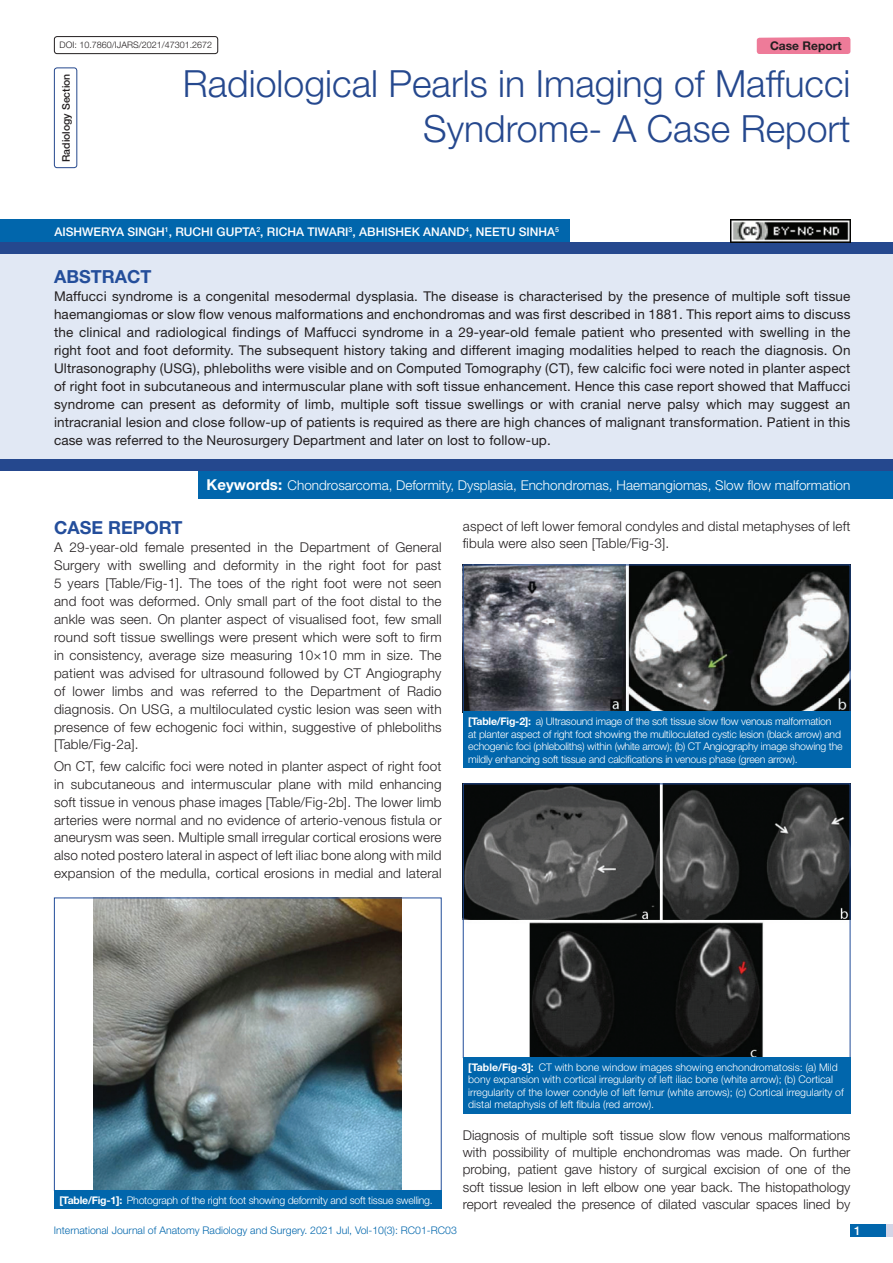
<style>
.page{position:relative;width:893px;height:1263px;background:#fff}
.page>*{position:absolute;margin:0;border:0;box-sizing:border-box;transform-origin:0 0}
.t1{font:300 37.5px/45px "Helvetica Neue";color:#25488e;text-align:right}
.Heading{font:700 18px "Helvetica Neue";color:#244e9b}
.Abstract_head{font:700 18px "Helvetica Neue";color:#244e9b}
.Body_text{font:300 13.5px/17.9px "Helvetica Neue";letter-spacing:.015em;color:#231f20;text-align:justify}
.Abstract_Text{font:13.5px/18px "Helvetica Neue";letter-spacing:.01em;color:#231f20;text-align:justify}
.Key_words{font:300 13.5px "Helvetica Neue";color:#fff}
.Author{font:500 12px "Helvetica Neue";color:#fff}
.t2{font:700 12px "Helvetica Neue";color:#231f20}
.TABLE_FIG{font:300 10.5px/12.6px "Helvetica Neue";letter-spacing:-.02em;color:#fff}
.TABLE_FIG-2{font:300 10.5px/12.6px "Helvetica Neue";color:#fff}
.t3{font:300 10.5px "Helvetica Neue";color:#0166ac}
.section{font:500 10.5px "Helvetica Neue";color:#231f20}
.t4{font:300 9px "Helvetica Neue";color:#231f20}
.s1{font-weight:700;font-size:15px}
.s2{font-weight:700}
</style>
<div class="page">
<div style="left:850px;top:1224px;width:43px;height:13px;background:#d3d5e7"></div>
<div style="left:850px;top:1224px;width:35px;height:13px;background:#0166ac"></div>
<div style="left:54px;top:68px;width:23px;height:100px;border:1px solid #25488e;border-radius:3px"></div>
<div style="left:757px;top:37px;width:93px;height:17px;background:#ee7b99"></div>
<div style="left:54px;top:36px;width:164px;height:18px;border:1px solid #231f20;border-radius:3px"></div>
<div style="left:0;top:242px;width:893px;height:12px;background:#25488e"></div>
<div style="left:0;top:459px;width:893px;height:12px;background:#25488e"></div>
<div style="left:0;top:219px;width:569px;height:23px;background:#0166ac"></div>
<div style="left:0;top:254px;width:893px;height:205px;background:#e1e8f4"></div>
<div style="left:198px;top:471px;width:695px;height:28px;background:#0166ac"></div>
<img style="left:94px;top:899px;width:308px;height:290px">
<div style="left:54px;top:897px;width:388px;height:294px;border:1px solid #214c99"></div>
<div style="left:54px;top:1190px;width:388px;height:19px;background:#0166ac"></div>
<img style="left:465px;top:566px;width:383px;height:144px">
<div style="left:463px;top:564px;width:387px;height:148px;border:1px solid #214c99"></div>
<div style="left:463px;top:711px;width:387px;height:57px;background:#0166ac"></div>
<img style="left:465px;top:785px;width:383px;height:271px">
<div style="left:463px;top:783px;width:387px;height:275px;border:1px solid #214c99"></div>
<div style="left:463px;top:1057px;width:387px;height:57px;background:#0166ac"></div>
<img style="left:730px;top:220px;width:120px;height:22px">
<p class="t4" style="left:60px;top:39px;width:154px">DOI: 10.7860/IJARS/2021/47301.2672</p>
<p class="t2" style="left:770px;top:38px;width:73px">Case Report</p>
<p class="section" style="left:60px;top:162px;width:90px;rotate:-90deg">Radiology Section</p>
<p class="t1" style="left:183px;top:60px;width:669px">Radiological Pearls in Imaging of Maffucci<br>Syndrome- A Case Report</p>
<p class="Author" style="left:54px;top:224px;width:506px">AISHWERYA SINGH<sup>1</sup>, RUCHI GUPTA<sup>2</sup>, RICHA TIWARI<sup>3</sup>, ABHISHEK ANAND<sup>4</sup>, NEETU SINHA<sup>5</sup></p>
<p class="Abstract_head" style="left:54px;top:265px;width:99px">ABSTRACT</p>
<p class="Abstract_Text" style="left:54px;top:286px;width:798px">Maffucci syndrome is a congenital mesodermal dysplasia. The disease is characterised by the presence of multiple soft tissue haemangiomas or slow flow venous malformations and enchondromas and was first described in 1881. This report aims to discuss the clinical and radiological findings of Maffucci syndrome in a 29-year-old female patient who presented with swelling in the right foot and foot deformity. The subsequent history taking and different imaging modalities helped to reach the diagnosis. On Ultrasonography (USG), phleboliths were visible and on Computed Tomography (CT), few calcific foci were noted in planter aspect of right foot in subcutaneous and intermuscular plane with soft tissue enhancement. Hence this case report showed that Maffucci syndrome can present as deformity of limb, multiple soft tissue swellings or with cranial nerve palsy which may suggest an intracranial lesion and close follow-up of patients is required as there are high chances of malignant transformation. Patient in this case was referred to the Neurosurgery Department and later on lost to follow-up.</p>
<p class="Key_words" style="left:207px;top:477px;width:645px"><span class="s1">Keywords:</span> Chondrosarcoma, Deformity, Dysplasia, Enchondromas, Haemangiomas, Slow flow malformation</p>
<p class="Heading" style="left:54px;top:517px;width:130px">CASE REPORT</p>
<p class="Body_text" style="left:54px;top:538px;width:389px">A 29-year-old female presented in the Department of General Surgery with swelling and deformity in the right foot for past 5 years [Table/Fig-1]. The toes of the right foot were not seen and foot was deformed. Only small part of the foot distal to the ankle was seen. On planter aspect of visualised foot, few small round soft tissue swellings were present which were soft to firm in consistency, average size measuring 10×10 mm in size. The patient was advised for ultrasound followed by CT Angiography of lower limbs and was referred to the Department of Radio diagnosis. On USG, a multiloculated cystic lesion was seen with presence of few echogenic foci within, suggestive of phleboliths [Table/Fig-2a].</p>
<p class="Body_text" style="left:54px;top:757px;width:389px">On CT, few calcific foci were noted in planter aspect of right foot in subcutaneous and intermuscular plane with mild enhancing soft tissue in venous phase images [Table/Fig-2b]. The lower limb arteries were normal and no evidence of arterio-venous fistula or aneurysm was seen. Multiple small irregular cortical erosions were also noted postero lateral in aspect of left iliac bone along with mild expansion of the medulla, cortical erosions in medial and lateral</p>
<p class="Body_text" style="left:463px;top:517px;width:389px;line-height:17.1px">aspect of left lower femoral condyles and distal metaphyses of left fibula were also seen [Table/Fig-3].</p>
<p class="TABLE_FIG" style="left:468px;top:715px;width:376px"><span class="s2">[Table/Fig-2]:</span> a) Ultrasound image of the soft tissue slow flow venous malformation<br>at planter aspect of right foot showing the multiloculated cystic lesion (black arrow) and echogenic foci (phleboliths) within (white arrow); (b) CT Angiography image showing the mildly enhancing soft tissue and calcifications in venous phase (green arrow).</p>
<p class="TABLE_FIG" style="left:59px;top:1193px;width:375px"><span class="s2">[Table/Fig-1]:</span> Photograph of the right foot showing deformity and soft tissue swelling.</p>
<p class="TABLE_FIG-2" style="left:468px;top:1060px;width:377px"><span class="s2">[Table/Fig-3]:</span> CT with bone window images showing enchondromatosis: (a) Mild bony expansion with cortical irregularity of left iliac bone (white arrow); (b) Cortical irregularity of the lower condyle of left femur (white arrows); (c) Cortical irregularity of distal metaphysis of left fibula (red arrow).</p>
<p class="Body_text" style="left:463px;top:1126px;width:389px;line-height:17.2px">Diagnosis of multiple soft tissue slow flow venous malformations with possibility of multiple enchondromas was made. On further probing, patient gave history of surgical excision of one of the soft tissue lesion in left elbow one year back. The histopathology report revealed the presence of dilated vascular spaces lined by</p>
<p class="t3" style="left:54px;top:1224px;width:405px">International Journal of Anatomy Radiology and Surgery. 2021 Jul, Vol-10(3): RC01-RC03</p>
<p class="Author" style="left:854px;top:1223px;width:8px">1</p>
</div>
